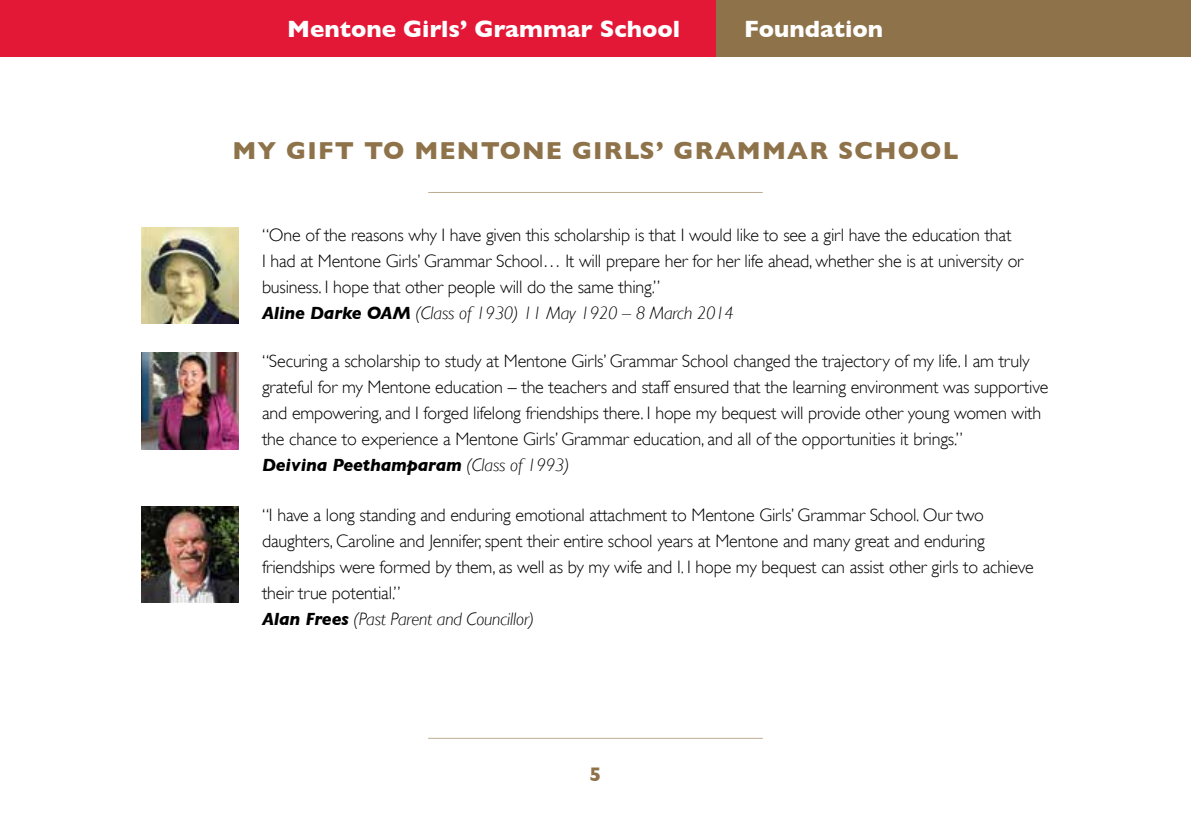
<style>
.page{position:relative;width:1191px;height:840px;background:#fff}
.page>*{position:absolute;margin:0;border:0;box-sizing:border-box;transform-origin:0 0}
.t1{font:700 25px "Gill Sans";letter-spacing:.05em;color:#8e734a}
.t2{font:700 24px "Gill Sans";color:#fff}
.t3{font:700 20px "Gill Sans";color:#8e734a}
.t4{font:300 18px/26px "Gill Sans";letter-spacing:-.01em;color:#000}
.s1{font-weight:700;font-style:italic}
.s2{font-style:italic}
</style>
<div class="page">
<div style="left:18px;top:0;width:1173px;height:57px;background:#8e734a"></div>
<div style="left:0;top:0;width:715px;height:57px;background:#e31837"></div>
<hr style="left:428px;top:737px;width:335px;height:1px;background:#bdac93">
<hr style="left:428px;top:192px;width:335px;height:1px;background:#bdac93">
<img style="left:142px;top:227px;width:96px;height:96px">
<img style="left:142px;top:352px;width:96px;height:97px">
<img style="left:142px;top:506px;width:96px;height:96px">
<h2 class="t2" style="left:287px;top:15px;width:394px">Mentone Girls’ Grammar School</h2>
<h2 class="t2" style="left:744px;top:15px;width:140px">Foundation</h2>
<h1 class="t1" style="left:232px;top:136px;width:728px">MY GIFT TO MENTONE GIRLS’ GRAMMAR SCHOOL</h1>
<p class="t4" style="left:262px;top:221px;width:762px">“One of the reasons why I have given this scholarship is that I would like to see a girl have the education that<br>I had at Mentone Girls’ Grammar School… It will prepare her for her life ahead, whether she is at university or business. I hope that other people will do the same thing.”<br><span class="s1">Aline Darke OAM</span> <span class="s2">(Class of 1930) 11 May 1920 – 8 March 2014</span></p>
<p class="t4" style="left:262px;top:346px;width:787px">“Securing a scholarship to study at Mentone Girls’ Grammar School changed the trajectory of my life. I am truly grateful for my Mentone education – the teachers and staff ensured that the learning environment was supportive and empowering, and I forged lifelong friendships there. I hope my bequest will provide other young women with the chance to experience a Mentone Girls’ Grammar education, and all of the opportunities it brings.”<br><span class="s1">Deivina Peethamparam</span> <span class="s2">(Class of 1993)</span></p>
<p class="t4" style="left:262px;top:500px;width:773px">“I have a long standing and enduring emotional attachment to Mentone Girls’ Grammar School. Our two daughters, Caroline and Jennifer, spent their entire school years at Mentone and many great and enduring friendships were formed by them, as well as by my wife and I. I hope my bequest can assist other girls to achieve their true potential.”<br><span class="s1">Alan Frees</span> <span class="s2">(Past Parent and Councillor)</span></p>
<p class="t3" style="left:589px;top:762px;width:13px">5</p>
</div>
